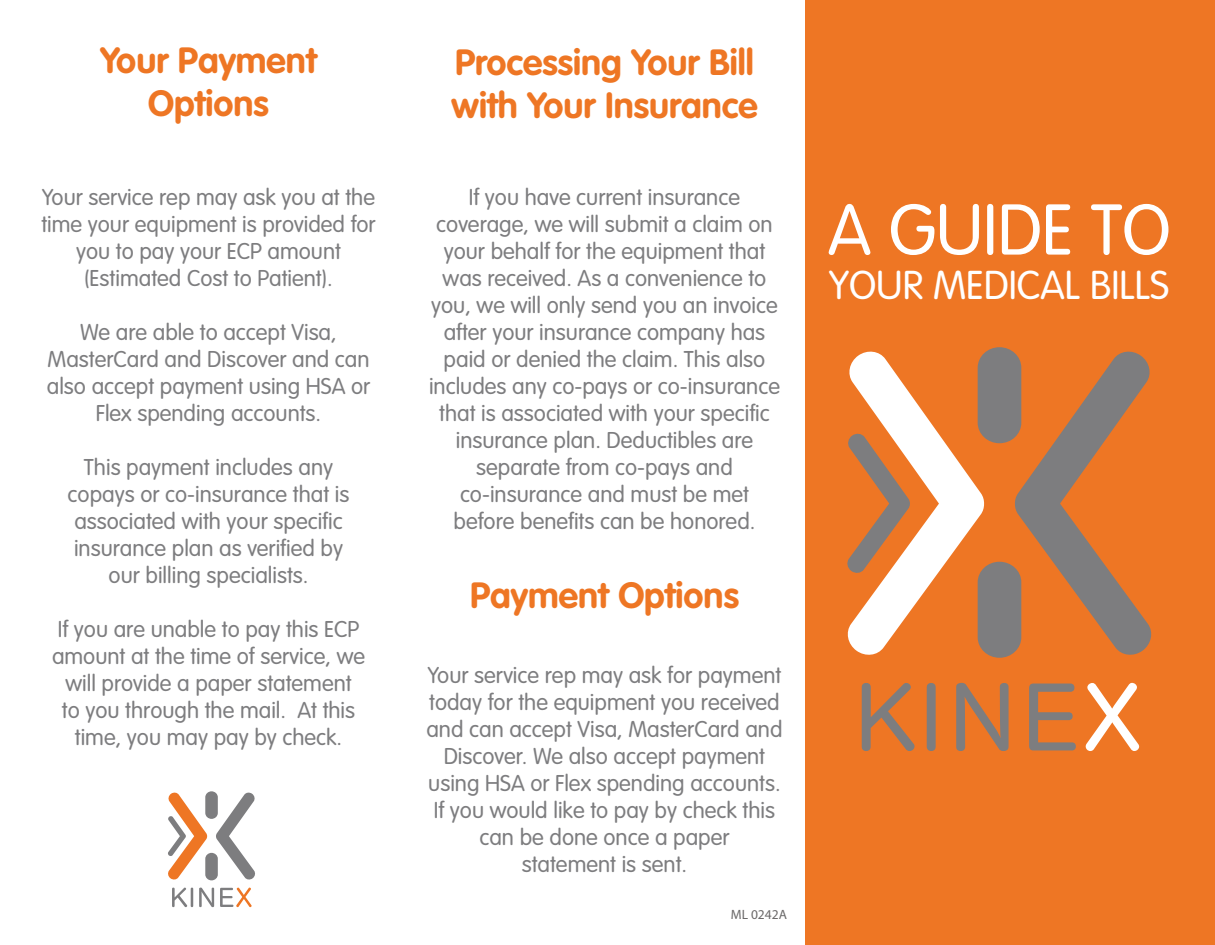
<style>
.page{position:relative;width:1215px;height:945px;background:#fff}
.page>*{position:absolute;margin:0;border:0;box-sizing:border-box;transform-origin:0 0}
.t1{font:300 70.65px "VAG Rounded";color:#fff}
.t2{font:300 39.6px "VAG Rounded";color:#fff}
.t3{font:700 36px/43.2px "VAG Rounded";color:#ee7624;text-align:center}
.t4{font:300 22.5px/27px "VAG Rounded";color:#7d7d7f;text-align:center}
.t5{font:13.5px "Myriad Pro";color:#6b6969}
</style>
<div class="page">
<div style="left:805px;top:0;width:410px;height:945px;background:#ee7624"></div>
<svg style="left:1015px;top:351px;width:137px;height:304px"></svg>
<svg style="left:847px;top:351px;width:137px;height:304px"></svg>
<div style="left:978px;top:347px;width:43px;height:96px;background:#7d7d7f;border-radius:21px"></div>
<div style="left:978px;top:562px;width:43px;height:96px;background:#7d7d7f;border-radius:21px"></div>
<svg style="left:862px;top:683px;width:53px;height:68px"></svg>
<div style="left:927px;top:683px;width:9px;height:68px;background:#7d7d7f;border-radius:4px"></div>
<svg style="left:956px;top:683px;width:53px;height:68px"></svg>
<svg style="left:1029px;top:684px;width:47px;height:66px"></svg>
<svg style="left:1086px;top:683px;width:53px;height:68px"></svg>
<svg style="left:216px;top:792px;width:39px;height:88px"></svg>
<svg style="left:168px;top:792px;width:39px;height:88px"></svg>
<div style="left:205px;top:791px;width:13px;height:28px;background:#7d7d7f;border-radius:6px"></div>
<div style="left:205px;top:853px;width:13px;height:27px;background:#7d7d7f;border-radius:6px"></div>
<svg style="left:172px;top:888px;width:21px;height:19px"></svg>
<svg style="left:199px;top:888px;width:15px;height:19px"></svg>
<svg style="left:220px;top:888px;width:32px;height:19px"></svg>
<h3 class="t3" style="left:100px;top:42px;width:218px">Your Payment<br>Options</h3>
<p class="t4" style="left:41px;top:185px;width:336px">Your service rep may ask you at the time your equipment is provided for you to pay your ECP amount (Estimated Cost to Patient).</p>
<p class="t4" style="left:47px;top:320px;width:325px">We are able to accept Visa,<br>MasterCard and Discover and can also accept payment using HSA or<br>Flex spending accounts.</p>
<p class="t4" style="left:68px;top:455px;width:283px">This payment includes any copays or co-insurance that is associated with your specific insurance plan as verified by our billing specialists.</p>
<p class="t4" style="left:52px;top:617px;width:315px">If you are unable to pay this ECP amount at the time of service, we will provide a paper statement<br>to you through the mail. At this time, you may pay by check.</p>
<h3 class="t3" style="left:451px;top:43px;width:308px;text-align:left">Processing Your Bill with Your Insurance</h3>
<p class="t4" style="left:429px;top:185px;width:353px">If you have current insurance coverage, we will submit a claim on your behalf for the equipment that was received. As a convenience to you, we will only send you an invoice after your insurance company has paid or denied the claim. This also includes any co-pays or co-insurance that is associated with your specific insurance plan. Deductibles are separate from co-pays and co-insurance and must be met before benefits can be honored.</p>
<h3 class="t3" style="left:470px;top:577px;width:270px">Payment Options</h3>
<p class="t4" style="left:426px;top:663px;width:358px">Your service rep may ask for payment today for the equipment you received and can accept Visa, MasterCard and<br>Discover. We also accept payment using HSA or Flex spending accounts.<br>If you would like to pay by check this can be done once a paper<br>statement is sent.</p>
<p class="t5" style="left:731px;top:906px;width:58px">ML 0242A</p>
<h1 class="t1" style="left:828px;top:200px;width:344px">A GUIDE TO</h1>
<h2 class="t2" style="left:829px;top:269px;width:342px">YOUR MEDICAL BILLS</h2>
</div>
